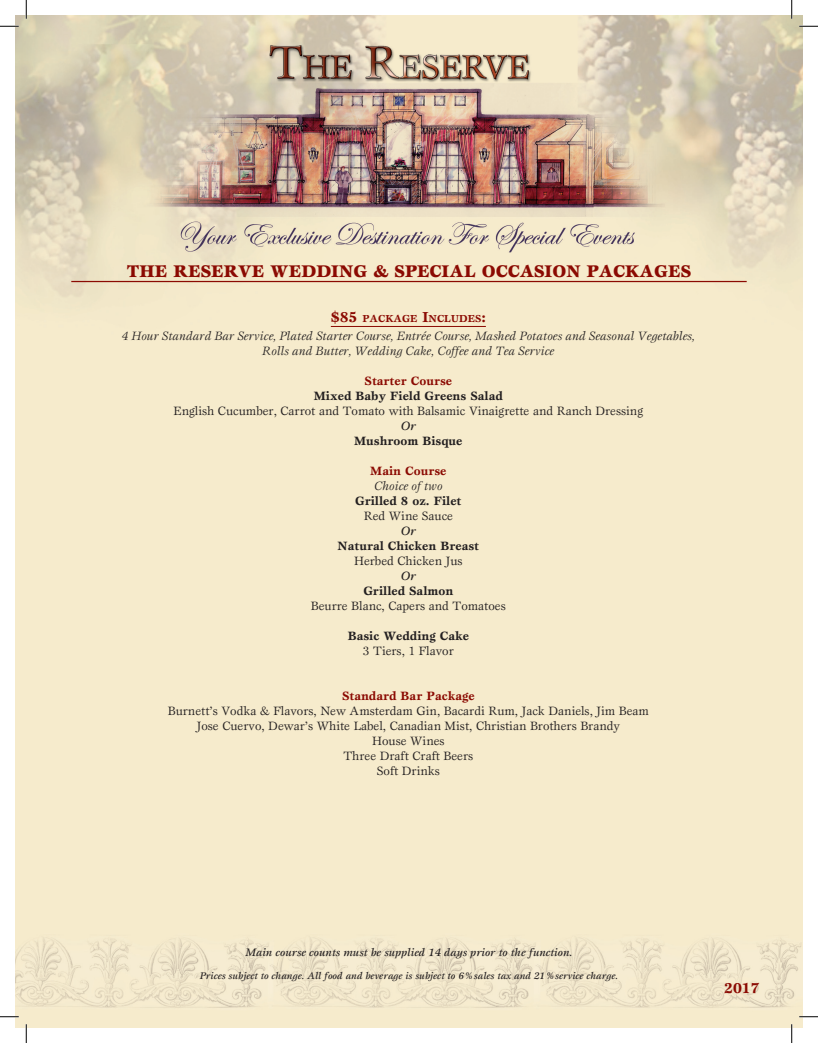
<style>
.page{position:relative;width:818px;height:1043px;background:#fff}
.page>*{position:absolute;margin:0;border:0;box-sizing:border-box;transform-origin:0 0}
.Meal{font:900 17.5px "Esprit";color:#8b0a02}
.t1{font:700 15px "Esprit";color:#8b0a02}
.body{font:12.5px "Esprit";color:#231f20}
.Head{font:italic 12.5px/15px "Esprit Std";color:#231f20;text-align:center}
.body-2{font:700 12.5px "Esprit";color:#231f20}
.Head-2{font:700 12.5px "Esprit Std";color:#8b0a02}
.body-3{font:italic 500 12.5px "Esprit Std";color:#231f20}
.body-4{font:italic 500 11.25px "Esprit Std";color:#231f20}
.Head-3{font:700 10.5px "Esprit";color:#8b0a02}
.body-5{font:italic 500 10px "Esprit Std";color:#231f20}
.s1{font-size:15px}
</style>
<div class="page">
<img style="left:15px;top:15px;width:787px;height:1012px">
<hr style="left:331px;top:326px;width:155px;height:1px;background:#8b0a02">
<hr style="left:71px;top:281px;width:675px;height:1px;background:#8b0a02">
<svg style="left:0;top:25px;width:19px;height:2px"></svg>
<svg style="left:799px;top:25px;width:19px;height:2px"></svg>
<svg style="left:0;top:1015px;width:19px;height:2px"></svg>
<svg style="left:799px;top:1015px;width:19px;height:2px"></svg>
<svg style="left:25px;top:0;width:2px;height:19px"></svg>
<svg style="left:25px;top:1024px;width:2px;height:18px"></svg>
<svg style="left:790px;top:0;width:2px;height:19px"></svg>
<svg style="left:790px;top:1024px;width:2px;height:18px"></svg>
<p class="Meal" style="left:127px;top:260px;width:565px">THE RESERVE WEDDING &amp; SPECIAL OCCASION PACKAGES</p>
<p class="Head-3" style="left:331px;top:312px;width:156px"><span class="s1">$85</span> PACKAGE <span class="s1">I</span>NCLUDES<span class="s1">:</span></p>
<p class="Head" style="left:122px;top:328px;width:574px">4 Hour Standard Bar Service, Plated Starter Course, Entrée Course, Mashed Potatoes and Seasonal Vegetables,<br>Rolls and Butter, Wedding Cake, Coffee and Tea Service</p>
<p class="Head-2" style="left:364px;top:373px;width:89px">Starter Course</p>
<p class="body-2" style="left:314px;top:388px;width:190px">Mixed Baby Field Greens Salad</p>
<p class="body" style="left:173px;top:403px;width:471px">English Cucumber, Carrot and Tomato with Balsamic Vinaigrette and Ranch Dressing</p>
<p class="body-3" style="left:400px;top:418px;width:17px">Or</p>
<p class="body-2" style="left:354px;top:433px;width:110px">Mushroom Bisque</p>
<p class="Head-2" style="left:370px;top:463px;width:78px">Main Course</p>
<p class="Head" style="left:374px;top:478px;width:70px">Choice of two</p>
<p class="body-2" style="left:355px;top:493px;width:108px">Grilled 8 oz. Filet</p>
<p class="body" style="left:363px;top:508px;width:91px">Red Wine Sauce</p>
<p class="body-3" style="left:400px;top:523px;width:17px">Or</p>
<p class="body-2" style="left:337px;top:538px;width:143px">Natural Chicken Breast</p>
<p class="body" style="left:354px;top:553px;width:110px">Herbed Chicken Jus</p>
<p class="body-3" style="left:400px;top:568px;width:17px">Or</p>
<p class="body-2" style="left:363px;top:583px;width:91px">Grilled Salmon</p>
<p class="body" style="left:311px;top:598px;width:196px">Beurre Blanc, Capers and Tomatoes</p>
<p class="body-2" style="left:348px;top:628px;width:123px">Basic Wedding Cake</p>
<p class="body" style="left:363px;top:643px;width:92px">3 Tiers, 1 Flavor</p>
<p class="Head-2" style="left:342px;top:688px;width:134px">Standard Bar Package</p>
<p class="body" style="left:168px;top:703px;width:482px">Burnett’s Vodka &amp; Flavors, New Amsterdam Gin, Bacardi Rum, Jack Daniels, Jim Beam</p>
<p class="body" style="left:197px;top:718px;width:424px">Jose Cuervo, Dewar’s White Label, Canadian Mist, Christian Brothers Brandy</p>
<p class="body" style="left:372px;top:733px;width:74px">House Wines</p>
<p class="body" style="left:343px;top:748px;width:131px">Three Draft Craft Beers</p>
<p class="body" style="left:377px;top:763px;width:65px">Soft Drinks</p>
<p class="body-4" style="left:245px;top:945px;width:328px">Main course counts must be supplied 14 days prior to the function.</p>
<p class="body-5" style="left:200px;top:969px;width:420px">Prices subject to change. All food and beverage is subject to 6%sales tax and 21%service charge.</p>
<p class="t1" style="left:724px;top:978px;width:37px">2017</p>
</div>
